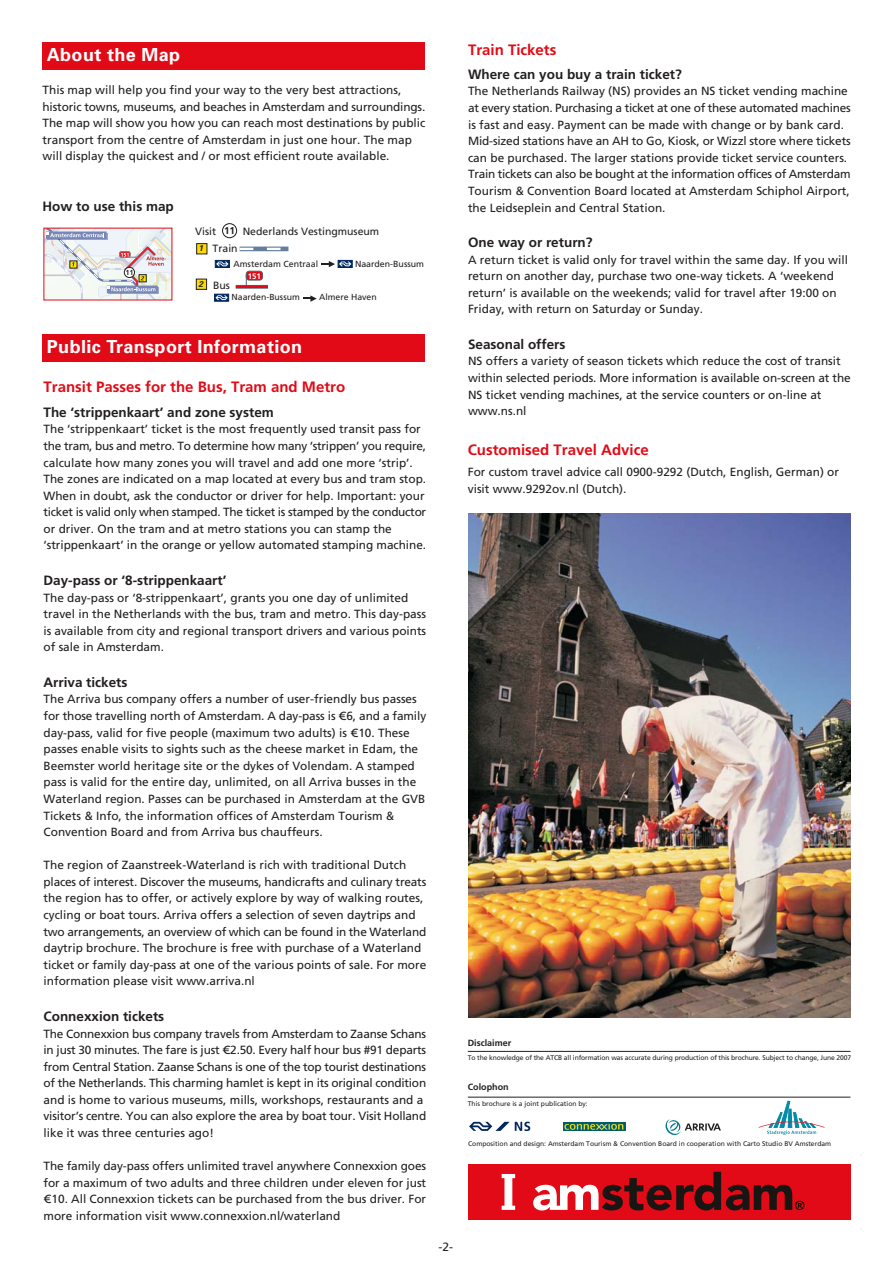
<style>
.page{position:relative;width:894px;height:1263px;background:#fff}
.page>*{position:absolute;margin:0;border:0;box-sizing:border-box;transform-origin:0 0}
.t1{font:700 18px "Univers";letter-spacing:.02em;color:#fff}
.t2{font:700 15px "B Frutiger";color:#e20a16}
.t3{font:700 13.5px "B Frutiger";color:#231f20}
.t4{font:12px "R Frutiger Roman";color:#231f20}
.t5{font:11.85px/16.6px "R Frutiger Roman";color:#231f20}
.t6{font:10.5px "R Frutiger Roman";color:#231f20}
.t7{font:700 9.9px "B Frutiger";color:#231f20}
.t8{font:700 9px "B Frutiger";color:#231f20}
.t9{font:8.85px "R Frutiger Roman";color:#231f20}
.t10{font:8.7px "R Frutiger Roman";color:#231f20}
.t11{font:italic 700 8.4px "Univers";color:#231f20}
.t12{font:700 7.95px "B Frutiger";color:#fff}
.t13{font:6.75px "R Frutiger Roman";color:#231f20}
.s1{font-family:"Univers";font-weight:700;font-style:italic;font-size:8.4px}
</style>
<div class="page">
<img style="left:468px;top:513px;width:383px;height:504px">
<div style="left:43px;top:43px;width:382px;height:27px;background:#e20a16"></div>
<div style="left:43px;top:334px;width:382px;height:28px;background:#e20a16"></div>
<div style="left:222px;top:223px;width:15px;height:15px;background:#fff;border:1px solid #231f20;border-radius:50%"></div>
<svg style="left:214px;top:294px;width:15px;height:7px"></svg>
<svg style="left:215px;top:295px;width:13px;height:5px"></svg>
<svg style="left:215px;top:260px;width:15px;height:8px"></svg>
<svg style="left:216px;top:261px;width:13px;height:5px"></svg>
<div style="left:338px;top:260px;width:14px;height:8px;background:#00285e"></div>
<svg style="left:321px;top:261px;width:30px;height:6px"></svg>
<div style="left:196px;top:243px;width:11px;height:11px;background:#ffda00;border:1px solid #231f20"></div>
<div style="left:196px;top:279px;width:11px;height:11px;background:#ffda00;border:1px solid #231f20"></div>
<svg style="left:240px;top:247px;width:48px;height:4px"></svg>
<svg style="left:240px;top:248px;width:48px;height:2px"></svg>
<div style="left:246px;top:271px;width:17px;height:9px;background:#e20a16;border:1px solid #576068;border-radius:3px"></div>
<svg style="left:236px;top:285px;width:32px;height:4px"></svg>
<hr style="left:236px;top:286px;width:32px;height:2px;background:#e20a16">
<svg style="left:303px;top:295px;width:14px;height:7px"></svg>
<svg style="left:46px;top:230px;width:124px;height:68px"></svg>
<div style="left:468px;top:1165px;width:383px;height:55px;background:#e20a16"></div>
<svg style="left:502px;top:1174px;width:13px;height:36px"></svg>
<svg style="left:533px;top:1172px;width:271px;height:38px"></svg>
<hr style="left:468px;top:1097px;width:383px;height:1px;background:#231f20">
<hr style="left:468px;top:1051px;width:383px;height:1px;background:#231f20">
<svg style="left:469px;top:1122px;width:61px;height:9px"></svg>
<div style="left:563px;top:1122px;width:63px;height:9px;background:#005d6f"></div>
<svg style="left:564px;top:1124px;width:59px;height:6px"></svg>
<svg style="left:665px;top:1119px;width:56px;height:16px"></svg>
<svg style="left:759px;top:1101px;width:66px;height:34px"></svg>
<p class="t1" style="left:47px;top:48px;width:135px">About the Map</p>
<p class="t5" style="left:43px;top:83px;width:384px">This map will help you find your way to the very best attractions, historic towns, museums, and beaches in Amsterdam and surroundings.<br>The map will show you how you can reach most destinations by public transport from the centre of Amsterdam in just one hour. The map will display the quickest and / or most efficient route available.</p>
<p class="t3" style="left:43px;top:201px;width:133px">How to use this map</p>
<p class="t6" style="left:195px;top:227px;width:23px">Visit</p>
<p class="t6" style="left:243px;top:227px;width:138px">Nederlands Vestingmuseum</p>
<p class="t9" style="left:233px;top:260px;width:86px">Amsterdam Centraal</p>
<p class="t9" style="left:355px;top:260px;width:71px">Naarden-Bussum</p>
<p class="t7" style="left:224px;top:227px;width:13px">11</p>
<p class="t6" style="left:198px;top:244px;width:41px"><span class="s1">1</span> Train</p>
<p class="t11" style="left:198px;top:281px;width:8px">2</p>
<p class="t12" style="left:248px;top:273px;width:15px">151</p>
<p class="t10" style="left:232px;top:294px;width:70px">Naarden-Bussum</p>
<p class="t10" style="left:319px;top:294px;width:59px">Almere Haven</p>
<p class="t6" style="left:213px;top:282px;width:18px">Bus</p>
<p class="t1" style="left:47px;top:340px;width:257px">Public Transport Information</p>
<p class="t2" style="left:44px;top:381px;width:303px">Transit Passes for the Bus, Tram and Metro</p>
<p class="t3" style="left:44px;top:407px;width:232px">The ‘strippenkaart’ and zone system</p>
<p class="t5" style="left:44px;top:422px;width:384px">The ‘strippenkaart’ ticket is the most frequently used transit pass for the tram, bus and metro. To determine how many ‘strippen’ you require, calculate how many zones you will travel and add one more ‘strip’.<br>The zones are indicated on a map located at every bus and tram stop.<br>When in doubt, ask the conductor or driver for help. Important: your ticket is valid only when stamped. The ticket is stamped by the conductor or driver. On the tram and at metro stations you can stamp the ‘strippenkaart’ in the orange or yellow automated stamping machine.</p>
<p class="t3" style="left:44px;top:575px;width:185px">Day-pass or ‘8-strippenkaart’</p>
<p class="t5" style="left:44px;top:590px;width:384px">The day-pass or ‘8-strippenkaart’, grants you one day of unlimited travel in the Netherlands with the bus, tram and metro. This day-pass is available from city and regional transport drivers and various points of sale in Amsterdam.</p>
<p class="t3" style="left:44px;top:677px;width:86px">Arriva tickets</p>
<p class="t5" style="left:44px;top:692px;width:384px">The Arriva bus company offers a number of user-friendly bus passes for those travelling north of Amsterdam. A day-pass is ¤6, and a family day-pass, valid for five people (maximum two adults) is ¤10. These passes enable visits to sights such as the cheese market in Edam, the Beemster world heritage site or the dykes of Volendam. A stamped pass is valid for the entire day, unlimited, on all Arriva busses in the Waterland region. Passes can be purchased in Amsterdam at the GVB Tickets &amp; Info, the information offices of Amsterdam Tourism &amp; Convention Board and from Arriva bus chauffeurs.</p>
<p class="t5" style="left:44px;top:858px;width:384px">The region of Zaanstreek-Waterland is rich with traditional Dutch places of interest. Discover the museums, handicrafts and culinary treats the region has to offer, or actively explore by way of walking routes, cycling or boat tours. Arriva offers a selection of seven daytrips and two arrangements, an overview of which can be found in the Waterland daytrip brochure. The brochure is free with purchase of a Waterland ticket or family day-pass at one of the various points of sale. For more information please visit www.arriva.nl</p>
<p class="t3" style="left:44px;top:1011px;width:122px">Connexxion tickets</p>
<p class="t5" style="left:44px;top:1026px;width:384px">The Connexxion bus company travels from Amsterdam to Zaanse Schans in just 30 minutes. The fare is just ¤2.50. Every half hour bus #91 departs from Central Station. Zaanse Schans is one of the top tourist destinations of the Netherlands. This charming hamlet is kept in its original condition and is home to various museums, mills, workshops, restaurants and a visitor’s centre. You can also explore the area by boat tour. Visit Holland like it was three centuries ago!</p>
<p class="t5" style="left:44px;top:1159px;width:384px;text-align:justify">The family day-pass offers unlimited travel anywhere Connexxion goes for a maximum of two adults and three children under eleven for just ¤10. All Connexxion tickets can be purchased from the bus driver. For more information visit www.connexxion.nl/waterland</p>
<p class="t4" style="left:439px;top:1242px;width:16px">-2-</p>
<p class="t2" style="left:468px;top:43px;width:90px">Train Tickets</p>
<p class="t3" style="left:468px;top:69px;width:215px">Where can you buy a train ticket?</p>
<p class="t5" style="left:468px;top:84px;width:384px">The Netherlands Railway (NS) provides an NS ticket vending machine at every station. Purchasing a ticket at one of these automated machines is fast and easy. Payment can be made with change or by bank card.<br>Mid-sized stations have an AH to Go, Kiosk, or Wizzl store where tickets can be purchased. The larger stations provide ticket service counters.<br>Train tickets can also be bought at the information offices of Amsterdam Tourism &amp; Convention Board located at Amsterdam Schiphol Airport, the Leidseplein and Central Station.</p>
<p class="t3" style="left:468px;top:237px;width:126px">One way or return?</p>
<p class="t5" style="left:468px;top:252px;width:381px">A return ticket is valid only for travel within the same day. If you will return on another day, purchase two one-way tickets. A ‘weekend return’ is available on the weekends; valid for travel after 19:00 on Friday, with return on Saturday or Sunday.</p>
<p class="t3" style="left:468px;top:339px;width:99px">Seasonal offers</p>
<p class="t5" style="left:468px;top:354px;width:384px">NS offers a variety of season tickets which reduce the cost of transit within selected periods. More information is available on-screen at the NS ticket vending machines, at the service counters or on-line at www.ns.nl</p>
<p class="t2" style="left:468px;top:444px;width:182px">Customised Travel Advice</p>
<p class="t5" style="left:468px;top:465px;width:373px">For custom travel advice call 0900-9292 (Dutch, English, German) or visit www.9292ov.nl (Dutch).</p>
<p class="t8" style="left:468px;top:1039px;width:45px">Disclaimer</p>
<p class="t13" style="left:468px;top:1055px;width:385px">To the knowledge of the ATCB all information was accurate during production of this brochure. Subject to change, June 2007</p>
<p class="t8" style="left:468px;top:1083px;width:42px">Colophon</p>
<p class="t13" style="left:468px;top:1102px;width:122px">This brochure is a joint publication by:</p>
<p class="t13" style="left:468px;top:1141px;width:365px">Composition and design: Amsterdam Tourism &amp; Convention Board in cooperation with Carto Studio BV Amsterdam</p>
</div>
